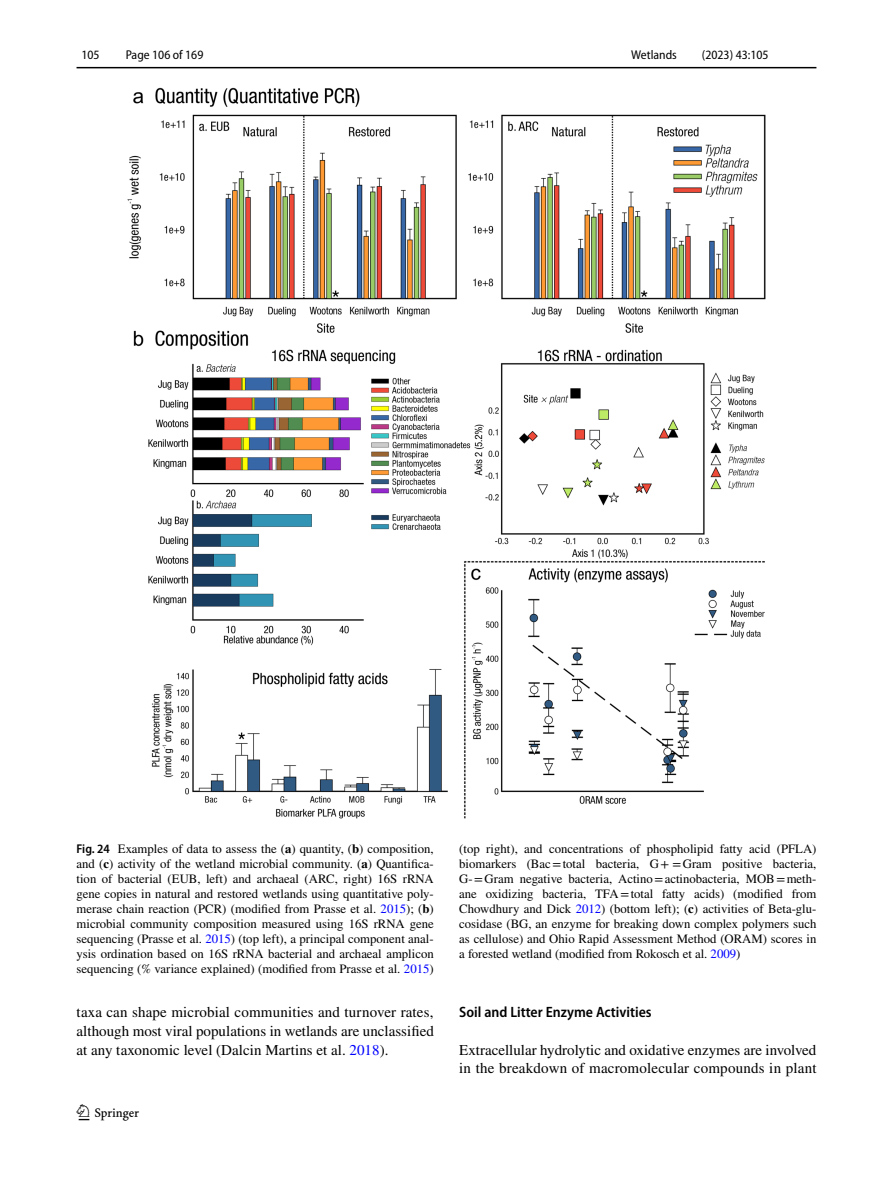
<style>
.page{position:relative;width:893px;height:1187px;background:#fff}
.page>*{position:absolute;margin:0;border:0;box-sizing:border-box;transform-origin:0 0}
.t1{font:22.5px "Springnew Regular 2";color:#000}
.t2{font:15px/18.8px "STIX";letter-spacing:.005em;color:#000;text-align:justify}
.t3{font:600 semi-condensed 15px "Myriad Pro";color:#000}
.t4{font:12.75px/15px "STIX";color:#000;text-align:justify}
.t5{font:semi-condensed 12.75px "Myriad Pro";color:#000}
.s1{font-family:"Myriad Pro";font-weight:600;font-stretch:semi-condensed}
.s2{font-weight:700}
.s3{color:#00f}
</style>
<div class="page">
<hr style="left:77px;top:67px;width:739px;height:1px;background:#000">
<img style="left:128px;top:87px;width:637px;height:731px">
<p class="t5" style="left:82px;top:48px;width:20px">105</p>
<p class="t5" style="left:126px;top:48px;width:79px">Page 106 of 169</p>
<p class="t5" style="left:631px;top:48px;width:47px">Wetlands</p>
<p class="t5" style="left:702px;top:48px;width:68px">(2023) 43:105</p>
<p class="t4" style="left:77px;top:842px;width:359px"><span class="s1">Fig. 24</span> Examples of data to assess the (<span class="s2">a</span>) quantity, (<span class="s2">b</span>) composition, and (<span class="s2">c</span>) activity of the wetland microbial community. (<span class="s2">a</span>) Quantifica&shy;tion of bacterial (EUB, left) and archaeal (ARC, right) 16S rRNA gene copies in natural and restored wetlands using quantitative poly&shy;merase chain reaction (PCR) (modified from Prasse et al. <span class="s3">2015</span>); (<span class="s2">b</span>) microbial community composition measured using 16S rRNA gene sequencing (Prasse et al. <span class="s3">2015</span>) (top left), a principal component anal&shy;ysis ordination based on 16S rRNA bacterial and archaeal amplicon sequencing (% variance explained) (modified from Prasse et al. <span class="s3">2015</span>)</p>
<p class="t4" style="left:459px;top:842px;width:359px">(top right), and concentrations of phospholipid fatty acid (PFLA) biomarkers (Bac=total bacteria, G+ =Gram positive bacteria, G-=Gram negative bacteria, Actino=actinobacteria, MOB=meth&shy;ane oxidizing bacteria, TFA=total fatty acids) (modified from Chowdhury and Dick <span class="s3">2012</span>) (bottom left); (<span class="s2">c</span>) activities of Beta-glu&shy;cosidase (BG, an enzyme for breaking down complex polymers such as cellulose) and Ohio Rapid Assessment Method (ORAM) scores in a forested wetland (modified from Rokosch et al. <span class="s3">2009</span>)</p>
<p class="t2" style="left:77px;top:1003px;width:359px">taxa can shape microbial communities and turnover rates, although most viral populations in wetlands are unclassified at any taxonomic level (Dalcin Martins et al. <span class="s3">2018</span>).</p>
<p class="t3" style="left:459px;top:1003px;width:194px">Soil and Litter Enzyme Activities</p>
<p class="t2" style="left:459px;top:1041px;width:359px">Extracellular hydrolytic and oxidative enzymes are involved in the breakdown of macromolecular compounds in plant</p>
<h1 class="t1" style="left:79px;top:1104px;width:62px">1 3</h1>
</div>
